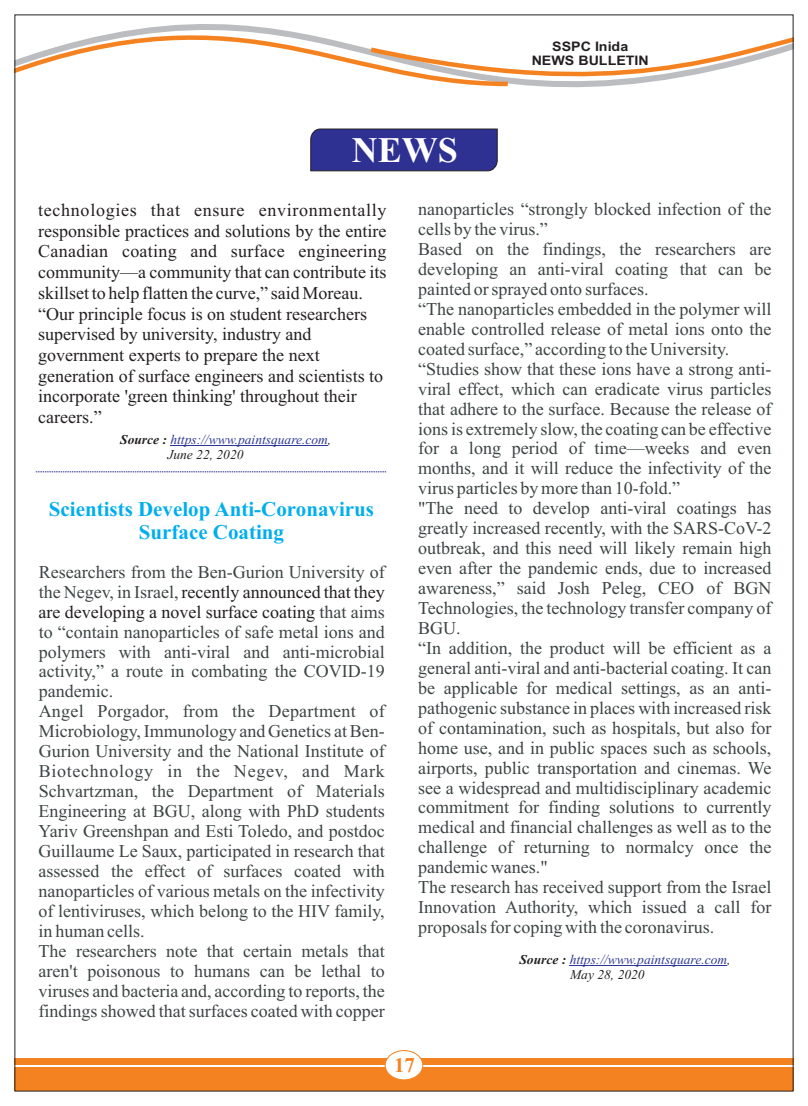
<style>
.page{position:relative;width:808px;height:1106px;background:#fff}
.page>*{position:absolute;margin:0;border:0;box-sizing:border-box;transform-origin:0 0}
.t1{font:700 36px "Times New Roman";color:#fff}
.t2{font:700 21px/23.2px "Times New Roman";color:#00aeef;text-align:center}
.t3{font:700 21px "Times New Roman";color:#f58220}
.t4{font:18px/20px "Times New Roman";color:#3c4444}
.t5{font:18px/20.7px "Times New Roman";color:#231f20}
.t6{font:italic 13.5px/15px "Times New Roman";color:#2c3695}
.t7{font:700 13.05px/14.7px "Arial";color:#231f20;text-align:center;scale:1.09 1}
.s1{font-weight:700;color:#231f20}
.s2{color:#231f20}
</style>
<div class="page">
<svg style="left:36px;top:471px;width:350px;height:1px"></svg>
<div style="left:15px;top:1067px;width:778px;height:24px;background:#f58220"></div>
<div style="left:15px;top:1057px;width:778px;height:7px;background:#f58220"></div>
<div style="left:385px;top:1050px;width:38px;height:30px;background:#fff;border:1px solid #f58220;border-radius:50%"></div>
<svg style="left:310px;top:128px;width:188px;height:44px;background:#35368f"></svg>
<svg style="left:17px;top:24px;width:349px;height:49px"></svg>
<svg style="left:366px;top:38px;width:425px;height:50px"></svg>
<hr style="left:170px;top:445px;width:158px;height:1px;background:#2c3695">
<hr style="left:570px;top:965px;width:157px;height:1px;background:#2c3695">
<h1 class="t1" style="left:352px;top:137px;width:108px">NEWS</h1>
<p class="t7" style="left:532px;top:40px;width:109px">SSPC Inida<br>NEWS BULLETIN</p>
<p class="t5" style="left:38px;top:201px;width:350px">technologies that ensure environmentally responsible practices and solutions by the entire Canadian coating and surface engineering community—a community that can contribute its skillset to help flatten the curve,” said Moreau. “Our principle focus is on student researchers supervised by university, industry and government experts to prepare the next generation of surface engineers and scientists to incorporate 'green thinking' throughout their careers.”</p>
<p class="t6" style="left:167px;top:433px;width:165px;text-indent:-47px"><span class="s1">Source :</span> https://www.paintsquare.com<span class="s2">,<br>June 22, 2020</span></p>
<p class="t2" style="left:49px;top:499px;width:327px">Scientists Develop Anti-Coronavirus<br>Surface Coating</p>
<p class="t4" style="left:39px;top:563px;width:348px">Researchers from the Ben-Gurion University of the Negev, in Israel, <span class="s2">recently announced that they are developing a novel surface coating</span> that aims to “contain nanoparticles of safe metal ions and polymers with anti-viral and anti-microbial activity,” a route in combating the COVID-19 pandemic.<br>Angel Porgador, from the Department of Microbiology, Immunology and Genetics at Ben-Gurion University and the National Institute of Biotechnology in the Negev, and Mark Schvartzman, the Department of Materials Engineering at BGU, along with PhD students Yariv Greenshpan and Esti Toledo, and postdoc Guillaume Le Saux, participated in research that assessed the effect of surfaces coated with nanoparticles of various metals on the infectivity of lentiviruses, which belong to the HIV family, in human cells.<br>The researchers note that certain metals that aren't poisonous to humans can be lethal to viruses and bacteria and, according to reports, the findings showed that surfaces coated with copper</p>
<p class="t4" style="left:418px;top:201px;width:355px">nanoparticles “strongly blocked infection of the cells by the virus.”<br>Based on the findings, the researchers are developing an anti-viral coating that can be painted or sprayed onto surfaces.<br>“The nanoparticles embedded in the polymer will enable controlled release of metal ions onto the coated surface,” according to the University. “Studies show that these ions have a strong anti&shy;viral effect, which can eradicate virus particles that adhere to the surface. Because the release of ions is extremely slow, the coating can be effective for a long period of time—weeks and even months, and it will reduce the infectivity of the virus particles by more than 10-fold.”<br>"The need to develop anti-viral coatings has greatly increased recently, with the SARS-CoV-2 outbreak, and this need will likely remain high even after the pandemic ends, due to increased awareness,” said Josh Peleg, CEO of BGN Technologies, the technology transfer company of BGU.<br>“In addition, the product will be efficient as a general anti-viral and anti-bacterial coating. It can be applicable for medical settings, as an anti&shy;pathogenic substance in places with increased risk of contamination, such as hospitals, but also for home use, and in public spaces such as schools, airports, public transportation and cinemas. We see a widespread and multidisciplinary academic commitment for finding solutions to currently medical and financial challenges as well as to the challenge of returning to normalcy once the pandemic wanes."<br>The research has received support from the Israel Innovation Authority, which issued a call for proposals for coping with the coronavirus.</p>
<p class="t6" style="left:570px;top:953px;width:162px;text-indent:-51px"><span class="s1">Source :</span> https://www.paintsquare.com<span class="s2">,<br>May 28, 2020</span></p>
<p class="t3" style="left:394px;top:1058px;width:22px">17</p>
</div>
